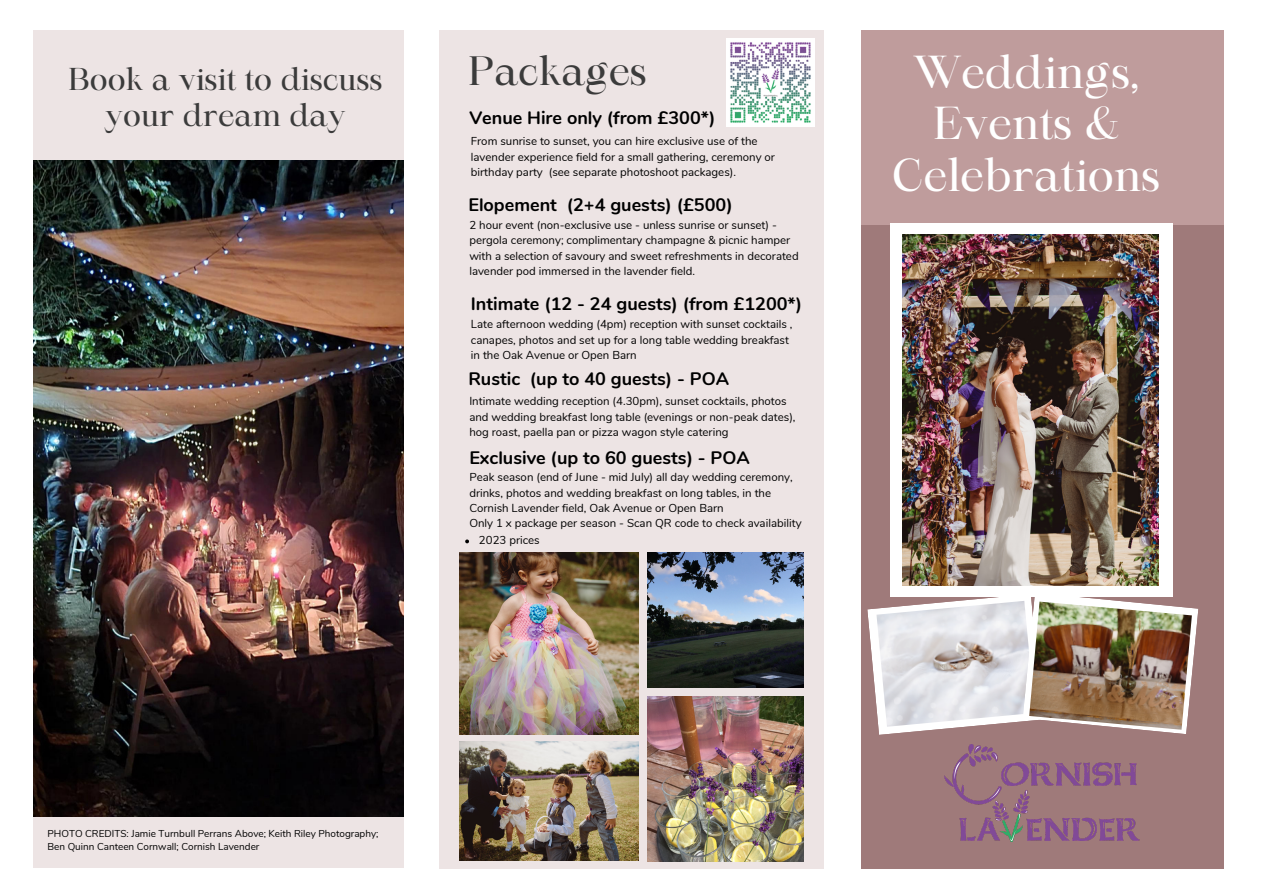
<style>
.page{position:relative;width:1263px;height:894px;background:#fff}
.page>*{position:absolute;margin:0;border:0;box-sizing:border-box;transform-origin:0 0}
.t1{font:44.25px/51.8px "Maharlika";color:#fff;text-align:center}
.t2{font:39.3px "Maharlika";color:#3b3b3b}
.t3{font:30.3px/36px "Maharlika";color:#3b3b3b;text-align:center}
.t4{font:700 18px "Nunito";color:#000}
.t5{font:11.4px/15.3px "Nunito";color:#000}
.t6{font:9.9px/13.4px "Nunito";color:#000}
</style>
<div class="page">
<div style="left:439px;top:30px;width:385px;height:838px;background:#ede4e4"></div>
<div style="left:33px;top:557px;width:370px;height:310px;background:#ede4e4"></div>
<div style="left:861px;top:30px;width:362px;height:194px;background:#bf9c9c"></div>
<div style="left:861px;top:225px;width:362px;height:643px;background:#9f7a7a"></div>
<img style="left:459px;top:552px;width:179px;height:181px">
<div style="left:891px;top:223px;width:282px;height:373px;background:#fff"></div>
<img style="left:902px;top:235px;width:257px;height:350px">
<svg style="left:867px;top:592px;width:331px;height:142px"></svg>
<img style="left:1029px;top:601px;width:163px;height:128px">
<img style="left:459px;top:741px;width:179px;height:119px">
<img style="left:33px;top:159px;width:370px;height:657px">
<img style="left:647px;top:696px;width:157px;height:165px">
<img style="left:647px;top:552px;width:157px;height:135px">
<div style="left:33px;top:30px;width:370px;height:129px;background:#ede4e4"></div>
<img style="left:945px;top:744px;width:194px;height:97px">
<img style="left:726px;top:38px;width:88px;height:88px">
<svg style="left:465px;top:539px;width:4px;height:4px"></svg>
<h3 class="t3" style="left:69px;top:64px;width:315px">Book a visit to discuss your dream day</h3>
<h2 class="t2" style="left:468px;top:54px;width:180px">Packages</h2>
<h3 class="t4" style="left:469px;top:106px;width:248px">Venue Hire only (from £300*)</h3>
<p class="t5" style="left:471px;top:134px;width:306px">From sunrise to sunset, you can hire exclusive use of the lavender experience field for a small gathering, ceremony or birthday party (see separate photoshoot packages).</p>
<h3 class="t4" style="left:468px;top:193px;width:266px">Elopement (2+4 guests) (£500)</h3>
<p class="t5" style="left:469px;top:218px;width:331px">2 hour event (non-exclusive use - unless sunrise or sunset) - pergola ceremony; complimentary champagne &amp; picnic hamper with a selection of savoury and sweet refreshments in decorated lavender pod immersed in the lavender field.</p>
<h3 class="t4" style="left:471px;top:292px;width:333px">Intimate (12 - 24 guests) (from £1200*)</h3>
<p class="t5" style="left:471px;top:317px;width:323px">Late afternoon wedding (4pm) reception with sunset cocktails , canapes, photos and set up for a long table wedding breakfast in the Oak Avenue or Open Barn</p>
<h3 class="t4" style="left:468px;top:367px;width:262px">Rustic (up to 40 guests) - POA</h3>
<p class="t5" style="left:469px;top:394px;width:328px">Intimate wedding reception (4.30pm), sunset cocktails, photos and wedding breakfast long table (evenings or non-peak dates), hog roast, paella pan or pizza wagon style catering</p>
<h3 class="t4" style="left:469px;top:445px;width:282px">Exclusive (up to 60 guests) - POA</h3>
<p class="t5" style="left:469px;top:470px;width:334px">Peak season (end of June - mid July) all day wedding ceremony, drinks, photos and wedding breakfast on long tables, in the Cornish Lavender field, Oak Avenue or Open Barn<br>Only 1 x package per season - Scan QR code to check availability</p>
<p class="t5" style="left:479px;top:532px;width:62px">2023 prices</p>
<h1 class="t1" style="left:892px;top:50px;width:270px">Weddings,<br>Events &amp;<br>Celebrations</h1>
<p class="t6" style="left:47px;top:826px;width:332px">PHOTO CREDITS: Jamie Turnbull Perrans Above; Keith Riley Photography;<br>Ben Quinn Canteen Cornwall; Cornish Lavender</p>
</div>
